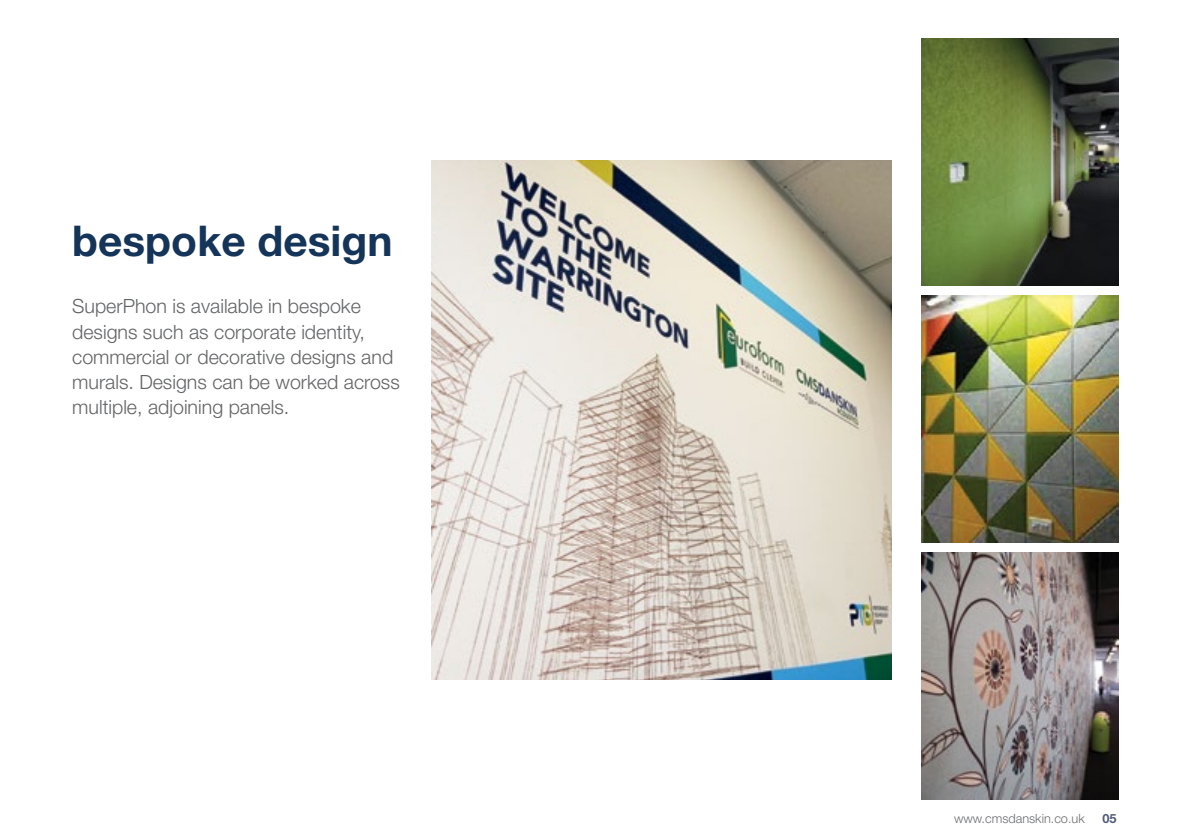
<style>
.page{position:relative;width:1191px;height:840px;background:#fff}
.page>*{position:absolute;margin:0;border:0;box-sizing:border-box;transform-origin:0 0}
.t1{font:700 42.4px "Helvetica Neue LT Pro";color:#153459}
.t2{font:300 19.6px/25.2px "Helvetica Neue LT Pro";color:#636466}
.t3{font:300 12.8px "Helvetica Neue LT Pro";color:#6d6e71}
.t4{font:700 12.8px "Helvetica Neue LT Pro";color:#525b7a}
</style>
<div class="page">
<img style="left:921px;top:552px;width:197px;height:247px">
<img style="left:921px;top:39px;width:197px;height:247px">
<img style="left:431px;top:160px;width:460px;height:519px">
<img style="left:921px;top:295px;width:197px;height:247px">
<h1 class="t1" style="left:72px;top:214px;width:322px">bespoke design</h1>
<p class="t2" style="left:72px;top:293px;width:329px">SuperPhon is available in bespoke designs such as corporate identity, commercial or decorative designs and murals. Designs can be worked across multiple, adjoining panels.</p>
<p class="t3" style="left:954px;top:810px;width:132px">www.cmsdanskin.co.uk</p>
<p class="t4" style="left:1102px;top:810px;width:16px">05</p>
</div>
